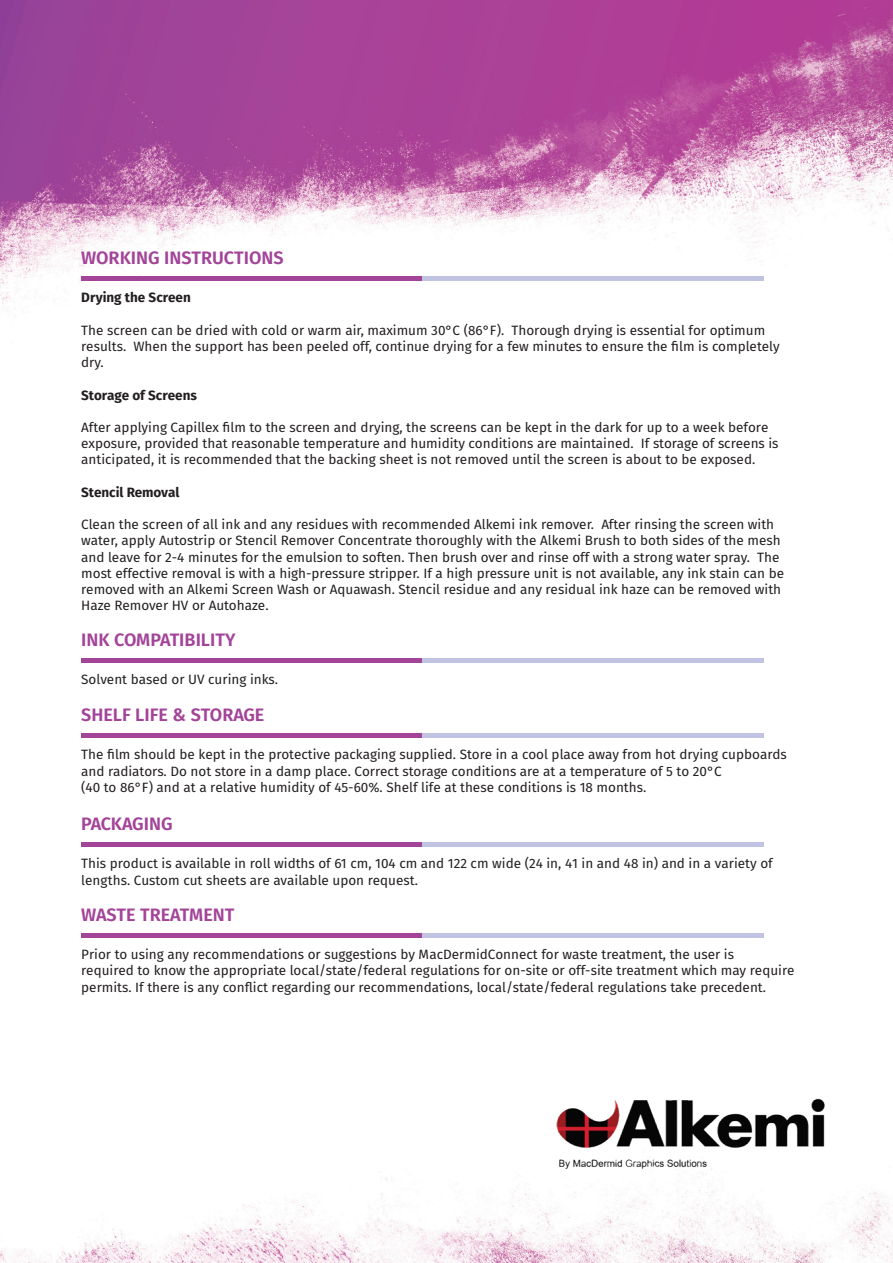
<style>
.page{position:relative;width:893px;height:1263px;background:#fff}
.page>*{position:absolute;margin:0;border:0;box-sizing:border-box;transform-origin:0 0}
.t1{font:600 18px "Fira Sans";color:#a34499}
.t2{font:13.5px/16.2px "Fira Sans";color:#231f20}
.t3{font:700 13.5px "Fira Sans";color:#231f20}
</style>
<div class="page">
<img style="left:0;top:0;width:893px;height:1263px">
<img style="left:555px;top:1083px;width:275px;height:96px">
<hr style="left:81px;top:276px;width:341px;height:4px;background:#a34499">
<hr style="left:422px;top:276px;width:341px;height:4px;background:#c0c3e2">
<hr style="left:81px;top:658px;width:341px;height:4px;background:#a34499">
<hr style="left:422px;top:658px;width:341px;height:4px;background:#c0c3e2">
<hr style="left:81px;top:733px;width:341px;height:4px;background:#a34499">
<hr style="left:422px;top:733px;width:341px;height:4px;background:#c0c3e2">
<hr style="left:81px;top:842px;width:341px;height:4px;background:#a34499">
<hr style="left:422px;top:842px;width:341px;height:4px;background:#c0c3e2">
<hr style="left:81px;top:933px;width:341px;height:4px;background:#a34499">
<hr style="left:422px;top:933px;width:341px;height:4px;background:#c0c3e2">
<h1 class="t1" style="left:81px;top:245px;width:204px">WORKING INSTRUCTIONS</h1>
<p class="t3" style="left:81px;top:288px;width:111px">Drying the Screen</p>
<p class="t2" style="left:81px;top:322px;width:700px">The screen can be dried with cold or warm air, maximum 30°C (86°F). Thorough drying is essential for optimum results. When the support has been peeled off, continue drying for a few minutes to ensure the film is completely dry.</p>
<p class="t3" style="left:81px;top:385px;width:117px">Storage of Screens</p>
<p class="t2" style="left:81px;top:419px;width:699px">After applying Capillex film to the screen and drying, the screens can be kept in the dark for up to a week before exposure, provided that reasonable temperature and humidity conditions are maintained. If storage of screens is anticipated, it is recommended that the backing sheet is not removed until the screen is about to be exposed.</p>
<p class="t3" style="left:81px;top:483px;width:100px">Stencil Removal</p>
<p class="t2" style="left:81px;top:516px;width:704px">Clean the screen of all ink and any residues with recommended Alkemi ink remover. After rinsing the screen with water, apply Autostrip or Stencil Remover Concentrate thoroughly with the Alkemi Brush to both sides of the mesh and leave for 2-4 minutes for the emulsion to soften. Then brush over and rinse off with a strong water spray. The most effective removal is with a high-pressure stripper. If a high pressure unit is not available, any ink stain can be removed with an Alkemi Screen Wash or Aquawash. Stencil residue and any residual ink haze can be removed with Haze Remover HV or Autohaze.</p>
<h1 class="t1" style="left:81px;top:627px;width:156px">INK COMPATIBILITY</h1>
<p class="t2" style="left:81px;top:671px;width:198px">Solvent based or UV curing inks.</p>
<h1 class="t1" style="left:81px;top:702px;width:185px">SHELF LIFE &amp; STORAGE</h1>
<p class="t2" style="left:81px;top:747px;width:707px">The film should be kept in the protective packaging supplied. Store in a cool place away from hot drying cupboards and radiators. Do not store in a damp place. Correct storage conditions are at a temperature of 5 to 20°C<br>(40 to 86°F) and at a relative humidity of 45-60%. Shelf life at these conditions is 18 months.</p>
<h1 class="t1" style="left:81px;top:811px;width:93px">PACKAGING</h1>
<p class="t2" style="left:81px;top:855px;width:693px">This product is available in roll widths of 61 cm, 104 cm and 122 cm wide (24 in, 41 in and 48 in) and in a variety of lengths. Custom cut sheets are available upon request.</p>
<h1 class="t1" style="left:81px;top:902px;width:155px">WASTE TREATMENT</h1>
<p class="t2" style="left:81px;top:946px;width:715px">Prior to using any recommendations or suggestions by MacDermidConnect for waste treatment, the user is<br>required to know the appropriate local/state/federal regulations for on-site or off-site treatment which may require permits. If there is any conflict regarding our recommendations, local/state/federal regulations take precedent.</p>
</div>
